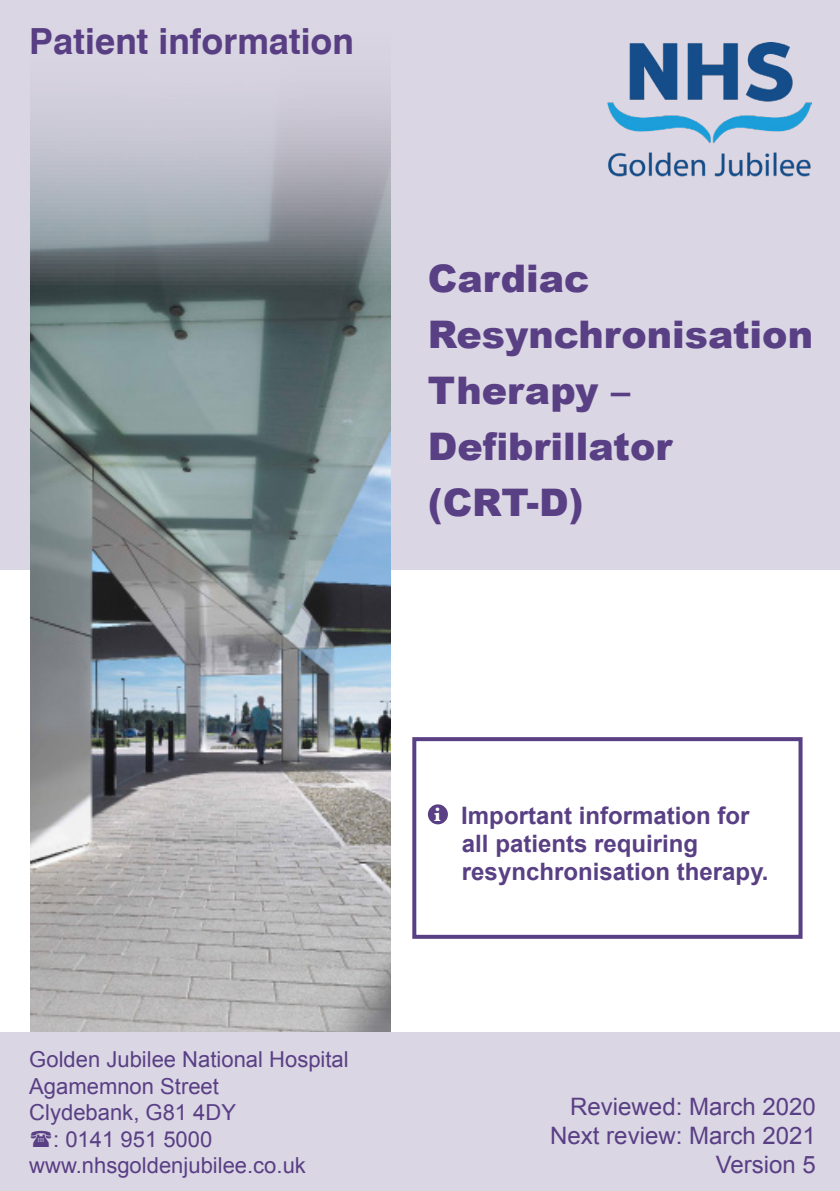
<style>
.page{position:relative;width:840px;height:1191px;background:#fff}
.page>*{position:absolute;margin:0;border:0;box-sizing:border-box;transform-origin:0 0}
.t1{font:900 38px/56px "Arial";color:#593f84}
.t2{font:700 36px "Swiss 721 BT";color:#593f84}
.t3{font:700 24px/28px "Arial";color:#593f84}
.t4{font:24px/28.8px "Arial";color:#593f84;text-align:right}
.t5{font:22px "Arial";color:#593f84}
.s1{font-family:"Baskerville";font-size:20px;color:#fff}
</style>
<div class="page">
<div style="left:0;top:0;width:839px;height:569px;background:#dbd6e4"></div>
<div style="left:427px;top:804px;width:20px;height:20px;background:#593f84;border-radius:50%"></div>
<img style="left:607px;top:42px;width:204px;height:135px">
<img style="left:30px;top:95px;width:360px;height:937px">
<div style="left:0;top:1032px;width:839px;height:159px;background:#dbd6e4"></div>
<div style="left:412px;top:737px;width:390px;height:201px;border:4px solid #593f84"></div>
<h2 class="t2" style="left:29px;top:19px;width:326px">Patient information</h2>
<h1 class="t1" style="left:427px;top:249px;width:386px">Cardiac<br>Resynchronisation<br>Therapy –<br>Defibrillator (CRT-D)</h1>
<p class="t5" style="left:29px;top:1045px;width:321px">Golden Jubilee National Hospital</p>
<p class="t5" style="left:29px;top:1071px;width:191px">Agamemnon Street</p>
<p class="t5" style="left:29px;top:1098px;width:208px">Clydebank, G81 4DY</p>
<p class="t5" style="left:53px;top:1124px;width:161px">: 0141 951 5000</p>
<p class="t5" style="left:29px;top:1150px;width:278px">www.nhsgoldenjubilee.co.uk</p>
<p class="t3" style="left:461px;top:802px;width:308px;text-indent:-28px"><span class="s1">i</span> Important information for all patients requiring resynchronisation therapy.</p>
<p class="t4" style="left:550px;top:1092px;width:267px">Reviewed: March 2020<br>Next review: March 2021<br>Version 5</p>
</div>
